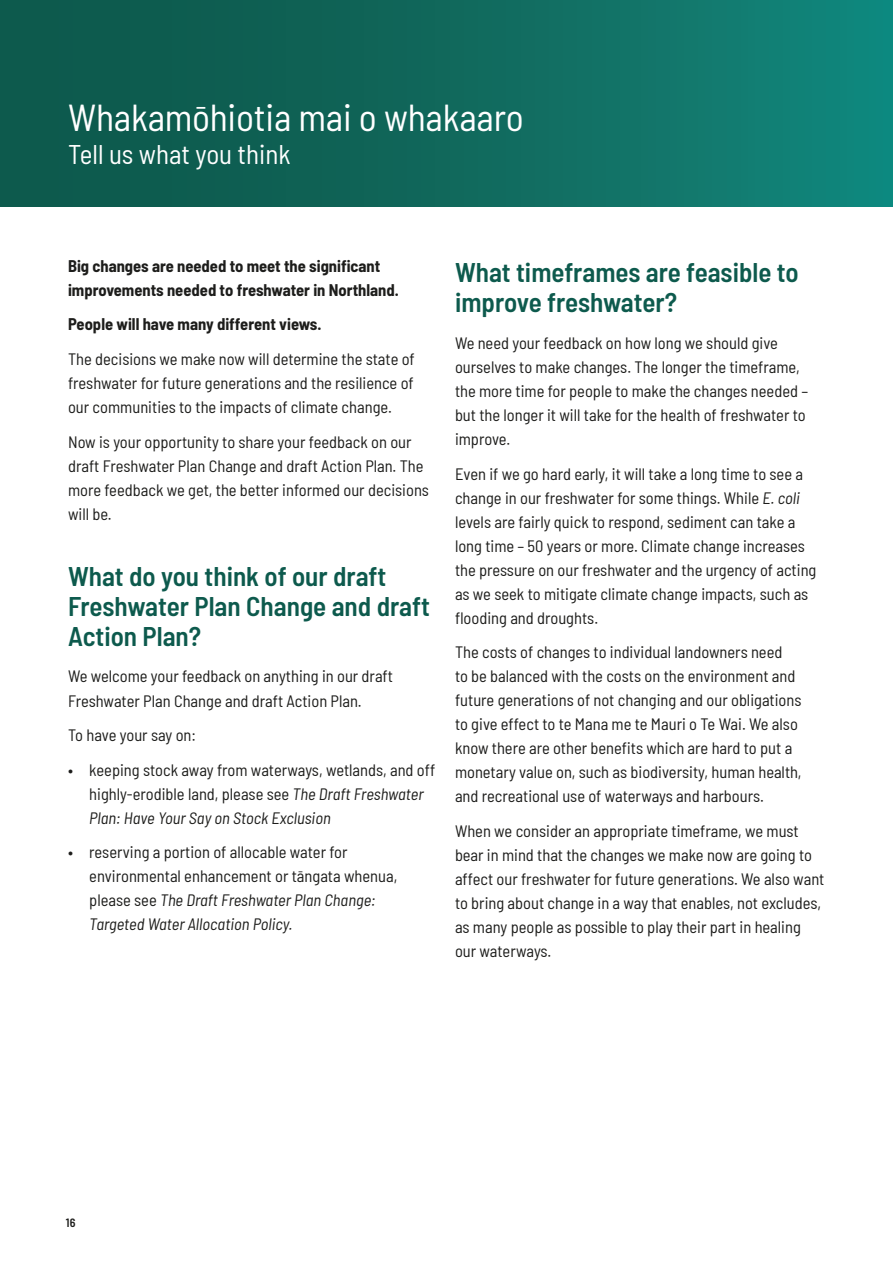
<style>
.page{position:relative;width:893px;height:1263px;background:#fff}
.page>*{position:absolute;margin:0;border:0;box-sizing:border-box;transform-origin:0 0}
.t1{font:semi-condensed 37.5px "Barlow";letter-spacing:-.005em;color:#fff}
.t2{font:600 semi-condensed 27px/30px "Barlow";color:#0d5a4d}
.t3{font:semi-condensed 27px "Barlow";color:#fff}
.t4{font:semi-condensed 16.5px/24px "Barlow";color:#1d1d1b}
.t5{font:700 semi-condensed 16.5px/24px "Barlow";color:#1d1d1b}
.t6{font:600 semi-condensed 12px "Barlow";color:#1d1d1b}
.s1{font-style:italic}
</style>
<div class="page">
<div style="left:0;top:0;width:893px;height:207px;background:linear-gradient(to right,#0d5345,#128479)"></div>
<h1 class="t1" style="left:68px;top:91px;width:457px">Whakamōhiotia mai o whakaaro</h1>
<h2 class="t3" style="left:68px;top:135px;width:224px">Tell us what you think</h2>
<p class="t5" style="left:68px;top:253px;width:332px">Big changes are needed to meet the significant improvements needed to freshwater in Northland.</p>
<p class="t5" style="left:68px;top:311px;width:255px">People will have many different views.</p>
<p class="t4" style="left:68px;top:346px;width:348px;text-align:justify">The decisions we make now will determine the state of freshwater for future generations and the resilience of our communities to the impacts of climate change.</p>
<p class="t4" style="left:68px;top:428px;width:362px">Now is your opportunity to share your feedback on our draft Freshwater Plan Change and draft Action Plan. The more feedback we get, the better informed our decisions will be.</p>
<h2 class="t2" style="left:68px;top:559px;width:363px">What do you think of our draft<br>Freshwater Plan Change and draft<br>Action Plan?</h2>
<p class="t4" style="left:68px;top:663px;width:326px">We welcome your feedback on anything in our draft<br>Freshwater Plan Change and draft Action Plan.</p>
<p class="t4" style="left:68px;top:722px;width:130px">To have your say on:</p>
<p class="t4" style="left:89px;top:757px;width:347px;text-indent:-21px">• keeping stock away from waterways, wetlands, and off highly-erodible land, please see <span class="s1">The Draft Freshwater<br>Plan: Have Your Say on Stock Exclusion</span></p>
<p class="t4" style="left:89px;top:839px;width:310px;text-indent:-21px">• reserving a portion of allocable water for environmental enhancement or tāngata whenua, please see <span class="s1">The Draft Freshwater Plan Change:<br>Targeted Water Allocation Policy.</span></p>
<h2 class="t2" style="left:455px;top:255px;width:345px">What timeframes are feasible to improve freshwater?</h2>
<p class="t4" style="left:455px;top:330px;width:355px">We need your feedback on how long we should give ourselves to make changes. The longer the timeframe, the more time for people to make the changes needed – but the longer it will take for the health of freshwater to improve.</p>
<p class="t4" style="left:455px;top:460px;width:363px">Even if we go hard early, it will take a long time to see a change in our freshwater for some things. While <span class="s1">E. coli </span>levels are fairly quick to respond, sediment can take a long time – 50 years or more. Climate change increases the pressure on our freshwater and the urgency of acting as we seek to mitigate climate change impacts, such as flooding and droughts.</p>
<p class="t4" style="left:455px;top:639px;width:348px">The costs of changes to individual landowners need<br>to be balanced with the costs on the environment and future generations of not changing and our obligations to give effect to te Mana me te Mauri o Te Wai. We also know there are other benefits which are hard to put a monetary value on, such as biodiversity, human health, and recreational use of waterways and harbours.</p>
<p class="t4" style="left:455px;top:818px;width:371px">When we consider an appropriate timeframe, we must bear in mind that the changes we make now are going to affect our freshwater for future generations. We also want to bring about change in a way that enables, not excludes, as many people as possible to play their part in healing our waterways.</p>
<p class="t6" style="left:66px;top:1214px;width:11px">16</p>
</div>
